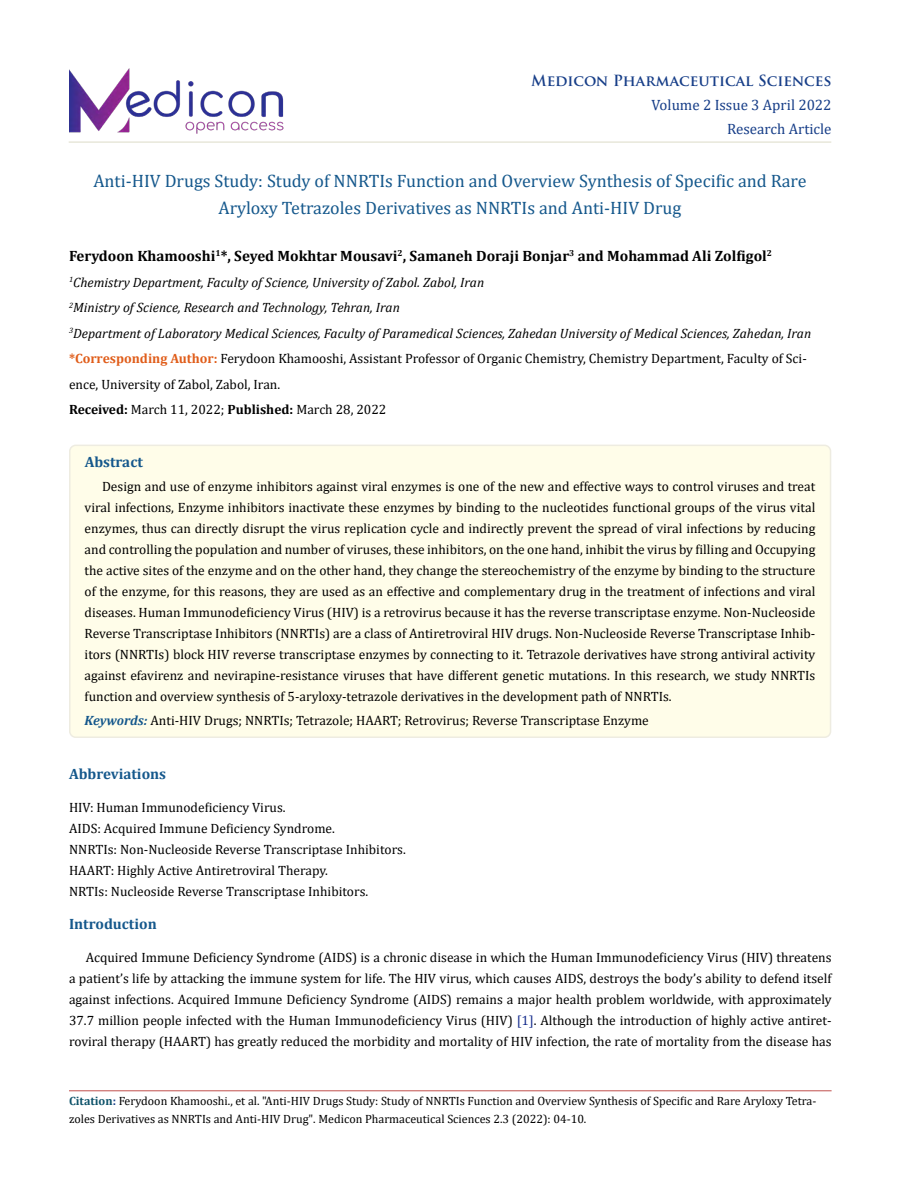
<style>
.page{position:relative;width:900px;height:1188px;background:#fff}
.page>*{position:absolute;margin:0;border:0;box-sizing:border-box;transform-origin:0 0}
.t1{font:18px/27px "Cambria";color:#15588c;text-align:center}
.t2{font:700 15px "Cambria";color:#000}
.t3{font:15px/24px "Cambria";color:#173e88;text-align:right}
.t4{font:700 15px "Cambria";color:#15588c}
.t5{font:700 15px "Trajan Pro";color:#173e88}
.t6{font:13.5px/21px "Cambria";color:#000;text-align:justify}
.t7{font:italic 13.5px/25.5px "Cambria";color:#000}
.t8{font:12px/18px "Cambria";color:#000}
.s1{font-weight:700;font-style:normal;color:#e05d1a}
.s2{font-style:normal}
.s3{font-weight:700;font-style:normal}
.s4{font-weight:700;font-style:italic;color:#15588c}
.s5{color:#152c8c}
.s6{font-weight:700;color:#0e536a}
.s7{font-weight:700;color:#173e88}
</style>
<div class="page">
<img style="left:69px;top:68px;width:218px;height:74px">
<hr style="left:69px;top:1091px;width:763px;height:1px;background:#c0504d">
<hr style="left:69px;top:142px;width:762px;height:1px;background:#e0dfcd">
<div style="left:70px;top:445px;width:761px;height:292px;background:#fffde9;border-radius:6px"></div>
<div style="left:69px;top:445px;width:762px;height:293px;border:2px solid #eeece1;border-radius:6px"></div>
<p class="t5" style="left:531px;top:71px;width:302px">Medicon Pharmaceutical Sciences</p>
<p class="t3" style="left:652px;top:92px;width:181px">Volume 2 Issue 3 April 2022<br>Research Article</p>
<h1 class="t1" style="left:93px;top:167px;width:715px">Anti-HIV Drugs Study: Study of NNRTIs Function and Overview Synthesis of Specific and Rare<br>Aryloxy Tetrazoles Derivatives as NNRTIs and Anti-HIV Drug</h1>
<p class="t2" style="left:69px;top:246px;width:705px">Ferydoon Khamooshi<sup>1</sup>*, Seyed Mokhtar Mousavi<sup>2</sup>, Samaneh Doraji Bonjar<sup>3</sup> and Mohammad Ali Zolfigol<sup>2</sup></p>
<p class="t7" style="left:69px;top:269px;width:744px"><sup>1</sup>Chemistry Department, Faculty of Science, University of Zabol. Zabol, Iran<br><sup>2</sup>Ministry of Science, Research and Technology, Tehran, Iran<br><sup>3</sup>Department of Laboratory Medical Sciences, Faculty of Paramedical Sciences, Zahedan University of Medical Sciences, Zahedan, Iran <span class="s1">*Corresponding Author:</span> <span class="s2">Ferydoon Khamooshi, Assistant Professor of Organic Chemistry, Chemistry Department, Faculty of Sci&shy;ence, University of Zabol, Zabol, Iran.<br></span><span class="s3">Received:</span> <span class="s2">March 11, 2022;</span> <span class="s3">Published:</span> <span class="s2">March 28, 2022</span></p>
<p class="t4" style="left:85px;top:452px;width:60px">Abstract</p>
<p class="t6" style="left:85px;top:476px;width:732px;text-indent:17px">Design and use of enzyme inhibitors against viral enzymes is one of the new and effective ways to control viruses and treat viral infections, Enzyme inhibitors inactivate these enzymes by binding to the nucleotides functional groups of the virus vital enzymes, thus can directly disrupt the virus replication cycle and indirectly prevent the spread of viral infections by reducing and controlling the population and number of viruses, these inhibitors, on the one hand, inhibit the virus by filling and Occupying the active sites of the enzyme and on the other hand, they change the stereochemistry of the enzyme by binding to the structure of the enzyme, for this reasons, they are used as an effective and complementary drug in the treatment of infections and viral diseases. Human Immunodeficiency Virus (HIV) is a retrovirus because it has the reverse transcriptase enzyme. Non-Nucleoside Reverse Transcriptase Inhibitors (NNRTIs) are a class of Antiretroviral HIV drugs. Non-Nucleoside Reverse Transcriptase Inhib&shy;itors (NNRTIs) block HIV reverse transcriptase enzymes by connecting to it. Tetrazole derivatives have strong antiviral activity against efavirenz and nevirapine-resistance viruses that have different genetic mutations. In this research, we study NNRTIs function and overview synthesis of 5-aryloxy-tetrazole derivatives in the development path of NNRTIs.</p>
<p class="t6" style="left:85px;top:710px;width:566px"><span class="s4">Keywords:</span> Anti-HIV Drugs; NNRTIs; Tetrazole; HAART; Retrovirus; Reverse Transcriptase Enzyme</p>
<p class="t4" style="left:69px;top:763px;width:99px">Abbreviations</p>
<p class="t6" style="left:69px;top:797px;width:338px;text-align:left">HIV: Human Immunodeficiency Virus.<br>AIDS: Acquired Immune Deficiency Syndrome.<br>NNRTIs: Non-Nucleoside Reverse Transcriptase Inhibitors.<br>HAART: Highly Active Antiretroviral Therapy.<br>NRTIs: Nucleoside Reverse Transcriptase Inhibitors.</p>
<p class="t4" style="left:69px;top:913px;width:89px">Introduction</p>
<p class="t6" style="left:69px;top:947px;width:764px;text-indent:17px">Acquired Immune Deficiency Syndrome (AIDS) is a chronic disease in which the Human Immunodeficiency Virus (HIV) threatens a patient’s life by attacking the immune system for life. The HIV virus, which causes AIDS, destroys the body’s ability to defend itself against infections. Acquired Immune Deficiency Syndrome (AIDS) remains a major health problem worldwide, with approximately 37.7 million people infected with the Human Immunodeficiency Virus (HIV) <span class="s5">[1]</span>. Although the introduction of highly active antiret&shy;roviral therapy (HAART) has greatly reduced the morbidity and mortality of HIV infection, the rate of mortality from the disease has</p>
<p class="t8" style="left:69px;top:1092px;width:749px"><span class="s6">Citation</span><span class="s7">:</span> Ferydoon Khamooshi., et al. "Anti-HIV Drugs Study: Study of NNRTIs Function and Overview Synthesis of Specific and Rare Aryloxy Tetra&shy;zoles Derivatives as NNRTIs and Anti-HIV Drug". Medicon Pharmaceutical Sciences 2.3 (2022): 04-10.</p>
</div>
